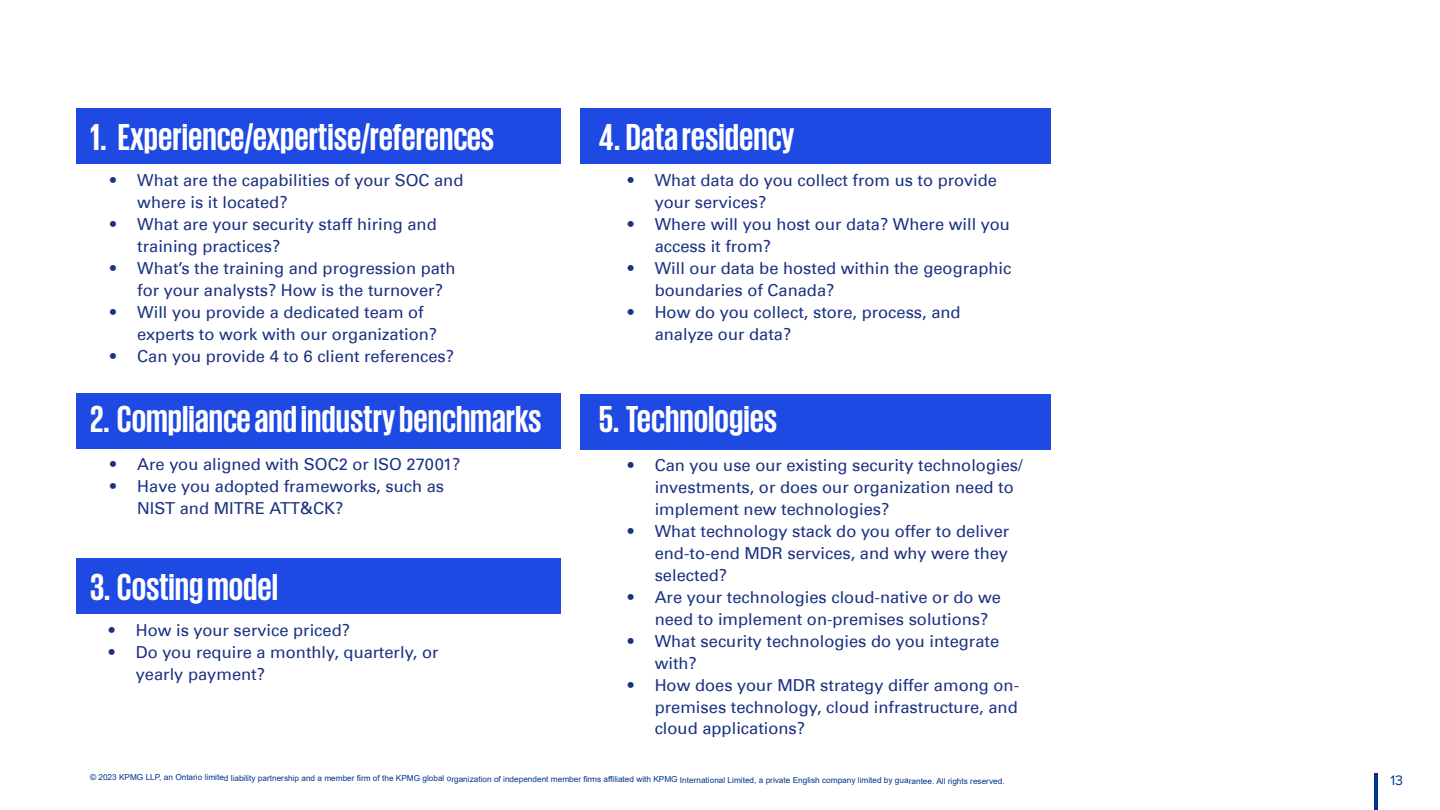
<style>
.page{position:relative;width:1440px;height:810px;background:#fff}
.page>*{position:absolute;margin:0;border:0;box-sizing:border-box;transform-origin:0 0}
.t1{font:700 38.4px "KPMG";color:#fff}
.t2{font:16.5px/22px "Universfor KPMG";color:#1b3182}
.t3{font:14.25px "Proxima Nova";color:#00348c}
.t4{font:8.25px "Arial";letter-spacing:-.005em;color:#00348c}
</style>
<div class="page">
<hr style="left:1374px;top:774px;width:4px;height:36px;background:#00348c">
<div style="left:76px;top:108px;width:485px;height:56px;background:#1e49e2"></div>
<div style="left:580px;top:108px;width:471px;height:56px;background:#1e49e2"></div>
<div style="left:580px;top:394px;width:471px;height:56px;background:#1e49e2"></div>
<div style="left:76px;top:393px;width:485px;height:56px;background:#1e49e2"></div>
<div style="left:76px;top:558px;width:485px;height:55px;background:#1e49e2"></div>
<h1 class="t1" style="left:90px;top:118px;width:406px">1. Experience/expertise/references</h1>
<h1 class="t1" style="left:599px;top:118px;width:197px">4.Data residency</h1>
<p class="t2" style="left:137px;top:169px;width:328px;text-indent:-27px">• What are the capabilities of your SOC and where is it located?</p>
<p class="t2" style="left:137px;top:213px;width:301px;text-indent:-27px">• What are your security staff hiring and training practices?</p>
<p class="t2" style="left:137px;top:257px;width:320px;text-indent:-27px">• What’s the training and progression path for your analysts? How is the turnover?</p>
<p class="t2" style="left:137px;top:301px;width:301px;text-indent:-27px">• Will you provide a dedicated team of experts to work with our organization?</p>
<p class="t2" style="left:110px;top:345px;width:345px">• Can you provide 4 to 6 client references?</p>
<p class="t2" style="left:655px;top:169px;width:344px;text-indent:-27px">• What data do you collect from us to provide your services?</p>
<p class="t2" style="left:655px;top:213px;width:357px;text-indent:-27px">• Where will you host our data? Where will you access it from?</p>
<p class="t2" style="left:655px;top:257px;width:358px;text-indent:-27px">• Will our data be hosted within the geographic boundaries of Canada?</p>
<p class="t2" style="left:655px;top:301px;width:307px;text-indent:-27px">• How do you collect, store, process, and analyze our data?</p>
<h1 class="t1" style="left:90px;top:399px;width:453px">2. Compliance and industry benchmarks</h1>
<h1 class="t1" style="left:599px;top:399px;width:180px">5. Technologies</h1>
<p class="t2" style="left:110px;top:453px;width:352px">• Are you aligned with SOC2 or ISO 27001?</p>
<p class="t2" style="left:137px;top:475px;width:308px;text-indent:-27px">• Have you adopted frameworks, such as<br>NIST and MITRE ATT&amp;CK?</p>
<h1 class="t1" style="left:90px;top:568px;width:190px">3. Costing model</h1>
<p class="t2" style="left:109px;top:619px;width:243px">• How is your service priced?</p>
<p class="t2" style="left:136px;top:641px;width:304px;text-indent:-27px">• Do you require a monthly, quarterly, or yearly payment?</p>
<p class="t2" style="left:655px;top:454px;width:369px;text-indent:-27px">• Can you use our existing security technologies/ investments, or does our organization need to implement new technologies?</p>
<p class="t2" style="left:655px;top:520px;width:356px;text-align:justify;text-indent:-27px">• What technology stack do you offer to deliver end-to-end MDR services, and why were they selected?</p>
<p class="t2" style="left:655px;top:586px;width:348px;text-indent:-27px">• Are your technologies cloud-native or do we need to implement on-premises solutions?</p>
<p class="t2" style="left:655px;top:630px;width:346px;text-indent:-27px">• What security technologies do you integrate with?</p>
<p class="t2" style="left:655px;top:674px;width:366px;text-align:justify;text-indent:-27px">• How does your MDR strategy differ among on&shy;premises technology, cloud infrastructure, and cloud applications?</p>
<p class="t4" style="left:90px;top:773px;width:916px">© 2023 KPMG LLP, an Ontario limited liability partnership and a member firm of the KPMG global organization of independent member firms affiliated with KPMG International Limited, a private English company limited by guarantee. All rights reserved.</p>
<p class="t3" style="left:1390px;top:770px;width:14px">13</p>
</div>
